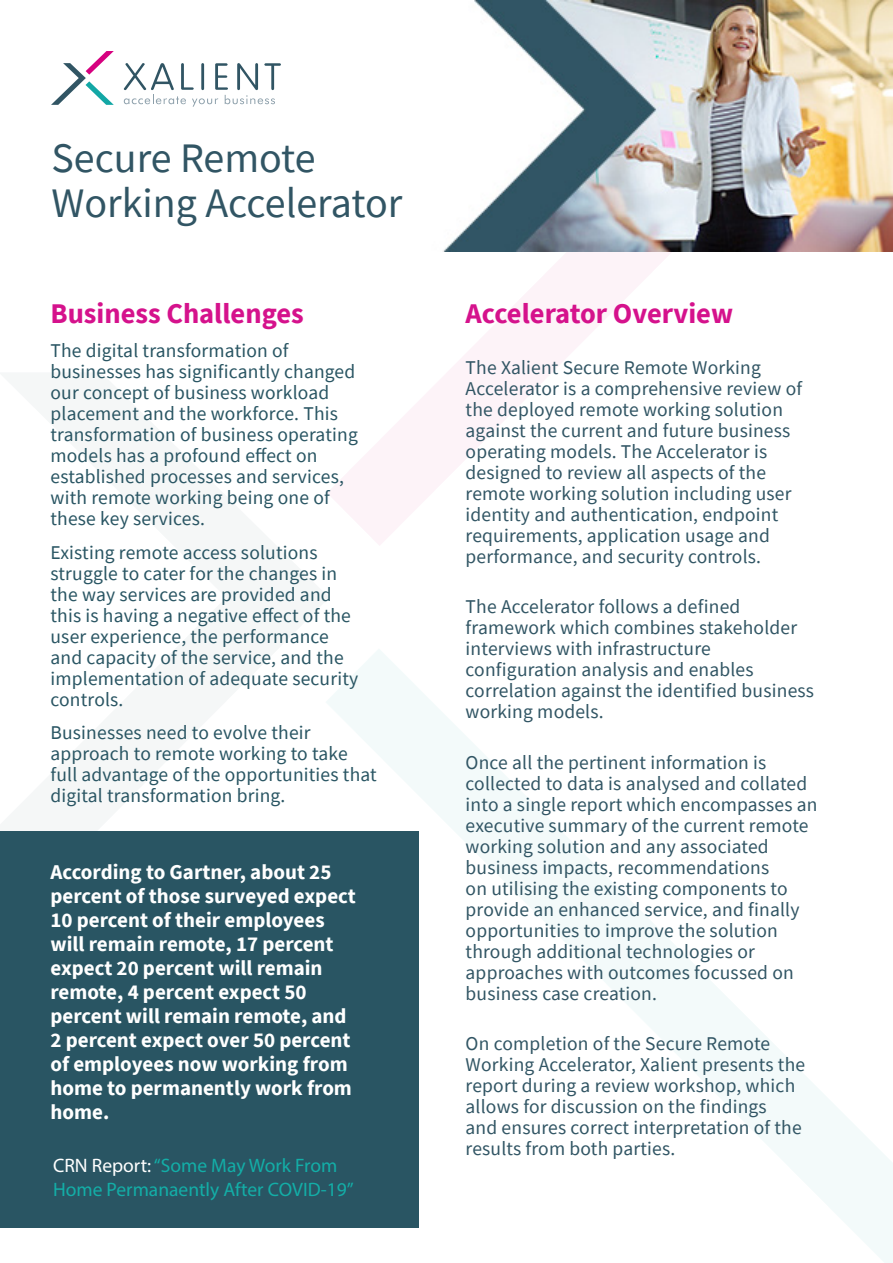
<style>
.page{position:relative;width:893px;height:1263px;background:#fff}
.page>*{position:absolute;margin:0;border:0;box-sizing:border-box;transform-origin:0 0}
.Bullet_Points_big{font:42px/45.2px "Source Sans Pro";color:#315564}
.Bullet_Points_big-2{font:700 28.5px "Source Sans Pro";color:#d5128c}
.Bullet_Points_big-3{font:700 21px/24px "Source Sans Pro";color:#fff}
.Bullet_Points_big-4{font:19.5px/21px "Source Sans Pro";letter-spacing:.01em;color:#315564}
.Bullet_Points_big-5{font:19.5px/21px "Source Sans Pro";letter-spacing:.01em;color:#295563}
.Bullet_Points_big-6{font:19.5px/24px "Myriad Pro";color:#13aea7}
.s1{color:#fff}
</style>
<div class="page">
<svg style="left:329px;top:251px;width:564px;height:294px"></svg>
<svg style="left:329px;top:649px;width:564px;height:614px"></svg>
<img style="left:123px;top:1px;width:770px;height:250px">
<div style="left:0;top:831px;width:418px;height:396px;background:#295563"></div>
<svg style="left:124px;top:63px;width:157px;height:44px"></svg>
<svg style="left:51px;top:51px;width:63px;height:54px"></svg>
<p class="Bullet_Points_big" style="left:51px;top:135px;width:352px">Secure Remote<br>Working Accelerator</p>
<p class="Bullet_Points_big-2" style="left:50px;top:294px;width:255px">Business Challenges</p>
<p class="Bullet_Points_big-5" style="left:50px;top:340px;width:309px">The digital transformation of businesses has significantly changed our concept of business workload placement and the workforce. This transformation of business operating models has a profound effect on established processes and services, with remote working being one of these key services.</p>
<p class="Bullet_Points_big-5" style="left:50px;top:541px;width:309px">Existing remote access solutions struggle to cater for the changes in the way services are provided and this is having a negative effect of the user experience, the performance and capacity of the service, and the implementation of adequate security controls.</p>
<p class="Bullet_Points_big-5" style="left:50px;top:722px;width:328px">Businesses need to evolve their approach to remote working to take full advantage of the opportunities that digital transformation bring.</p>
<p class="Bullet_Points_big-3" style="left:50px;top:859px;width:307px">According to Gartner, about 25 percent of those surveyed expect<br>10 percent of their employees will remain remote, 17 percent expect 20 percent will remain remote, 4 percent expect 50 percent will remain remote, and<br>2 percent expect over 50 percent of employees now working from home to permanently work from home.</p>
<p class="Bullet_Points_big-6" style="left:53px;top:1153px;width:302px"><span class="s1">CRN Report:</span> “Some May Work From<br>Home Permanaently After COVID-19”</p>
<p class="Bullet_Points_big-2" style="left:466px;top:294px;width:269px">Accelerator Overview</p>
<p class="Bullet_Points_big-4" style="left:466px;top:356px;width:338px">The Xalient Secure Remote Working Accelerator is a comprehensive review of the deployed remote working solution against the current and future business operating models. The Accelerator is designed to review all aspects of the remote working solution including user identity and authentication, endpoint requirements, application usage and performance, and security controls.</p>
<p class="Bullet_Points_big-4" style="left:466px;top:596px;width:350px">The Accelerator follows a defined framework which combines stakeholder interviews with infrastructure configuration analysis and enables correlation against the identified business working models.</p>
<p class="Bullet_Points_big-4" style="left:466px;top:751px;width:353px">Once all the pertinent information is collected to data is analysed and collated into a single report which encompasses an executive summary of the current remote working solution and any associated business impacts, recommendations<br>on utilising the existing components to provide an enhanced service, and finally opportunities to improve the solution through additional technologies or approaches with outcomes focussed on business case creation.</p>
<p class="Bullet_Points_big-4" style="left:466px;top:1033px;width:341px">On completion of the Secure Remote Working Accelerator, Xalient presents the report during a review workshop, which allows for discussion on the findings<br>and ensures correct interpretation of the results from both parties.</p>
</div>
